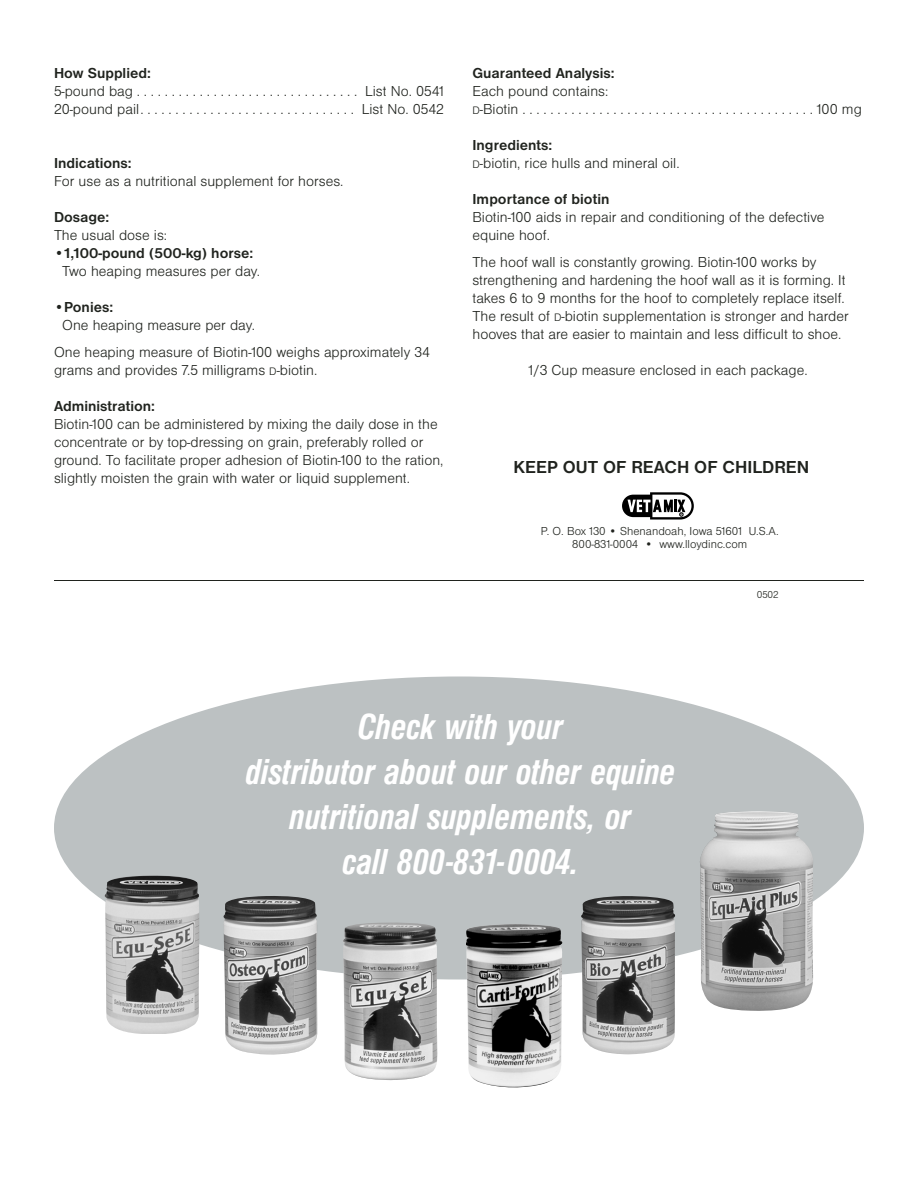
<style>
.page{position:relative;width:918px;height:1188px;background:#fff}
.page>*{position:absolute;margin:0;border:0;box-sizing:border-box;transform-origin:0 0}
.t1{font:italic 700 condensed 37.5px/45px "Nimbus San D";color:#fff;text-align:center}
.t2{font:700 18px "Nimbus San D";color:#20231e}
.t3{font:15px/18px "Nimbus San D Ligh";color:#20231e}
.t4{font:700 15px "Nimbus San D";color:#20231e}
.t5{font:12px/13.5px "Nimbus San D Ligh";color:#20231e;text-align:center}
.t6{font:10.5px "Nimbus San D Ligh";color:#20231e}
.s1{font-family:"Nimbus San D Ligh";font-weight:400}
.s2{font-size:11.25px}
</style>
<div class="page">
<div style="left:54px;top:676px;width:810px;height:304px;background:#bcc1c2;border-radius:50%"></div>
<img style="left:223px;top:896px;width:94px;height:159px">
<img style="left:105px;top:875px;width:94px;height:159px">
<img style="left:342px;top:922px;width:97px;height:158px">
<img style="left:700px;top:811px;width:113px;height:200px">
<img style="left:581px;top:896px;width:94px;height:159px">
<svg style="left:622px;top:492px;width:72px;height:28px"></svg>
<hr style="left:54px;top:580px;width:810px;height:1px;background:#20231e">
<img style="left:467px;top:924px;width:96px;height:164px">
<p class="t4" style="left:54px;top:68px;width:98px">How Supplied:</p>
<p class="t3" style="left:54px;top:83px;width:391px">5-pound bag . . . . . . . . . . . . . . . . . . . . . . . . . . . . . . . . List No. 0541<br>20-pound pail. . . . . . . . . . . . . . . . . . . . . . . . . . . . . . . List No. 0542</p>
<p class="t4" style="left:54px;top:158px;width:79px">Indications:</p>
<p class="t3" style="left:54px;top:173px;width:291px">For use as a nutritional supplement for horses.</p>
<p class="t4" style="left:54px;top:212px;width:57px">Dosage:</p>
<p class="t3" style="left:54px;top:227px;width:115px">The usual dose is:</p>
<p class="t4" style="left:54px;top:248px;width:201px">•1,100-pound (500-kg) horse:</p>
<p class="t3" style="left:62px;top:263px;width:199px">Two heaping measures per day.</p>
<p class="t4" style="left:54px;top:302px;width:61px"><span class="s1">•</span>Ponies:</p>
<p class="t3" style="left:54px;top:312px;width:377px;line-height:27px;text-indent:8px">One heaping measure per day.<br>One heaping measure of Biotin-100 weighs approximately 34</p>
<p class="t3" style="left:54px;top:362px;width:265px">grams and provides 7.5 milligrams <span class="s2">D</span>-biotin.</p>
<p class="t4" style="left:54px;top:401px;width:103px">Administration:</p>
<p class="t3" style="left:54px;top:416px;width:391px">Biotin-100 can be administered by mixing the daily dose in the concentrate or by top-dressing on grain, preferably rolled or ground. To facilitate proper adhesion of Biotin-100 to the ration, slightly moisten the grain with water or liquid supplement.</p>
<p class="t4" style="left:473px;top:68px;width:144px">Guaranteed Analysis:</p>
<p class="t3" style="left:472px;top:83px;width:391px">Each pound contains:<br><span class="s2">D</span>-Biotin . . . . . . . . . . . . . . . . . . . . . . . . . . . . . . . . . . . . . . . . . . 100 mg</p>
<p class="t4" style="left:472px;top:140px;width:81px">Ingredients:</p>
<p class="t3" style="left:472px;top:155px;width:209px"><span class="s2">D</span>-biotin, rice hulls and mineral oil.</p>
<p class="t4" style="left:472px;top:194px;width:139px">Importance of biotin</p>
<p class="t3" style="left:472px;top:209px;width:353px">Biotin-100 aids in repair and conditioning of the defective equine hoof.</p>
<p class="t3" style="left:472px;top:254px;width:378px">The hoof wall is constantly growing. Biotin-100 works by strengthening and hardening the hoof wall as it is forming. It takes 6 to 9 months for the hoof to completely replace itself.<br>The result of <span class="s2">D</span>-biotin supplementation is stronger and harder hooves that are easier to maintain and less difficult to shoe.</p>
<p class="t3" style="left:529px;top:362px;width:280px">1/3 Cup measure enclosed in each package.</p>
<p class="t2" style="left:514px;top:461px;width:297px">KEEP OUT OF REACH OF CHILDREN</p>
<p class="t5" style="left:541px;top:525px;width:239px">P. O. Box 130 • Shenandoah, Iowa 51601 U.S.A.<br>800-831-0004 • www.lloydinc.com</p>
<p class="t6" style="left:757px;top:591px;width:23px">0502</p>
<h1 class="t1" style="left:245px;top:707px;width:431px">Check with your<br>distributor about our other equine nutritional supplements, or<br>call 800-831-0004.</h1>
</div>
